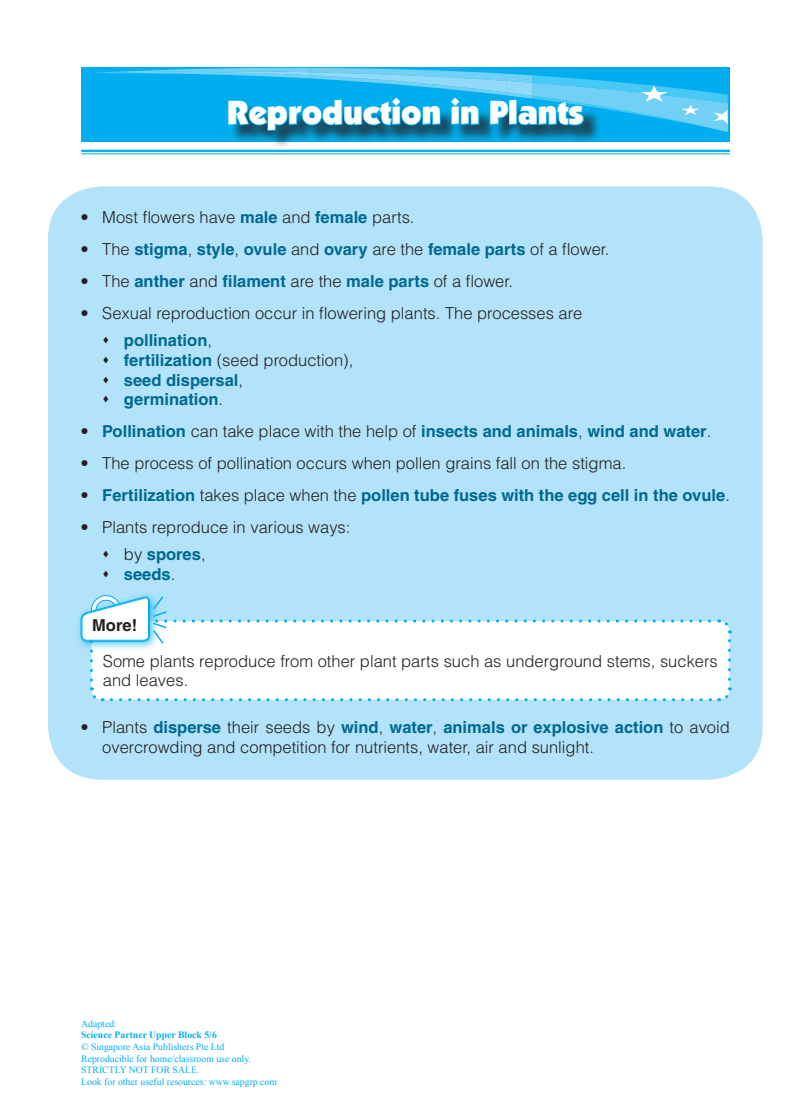
<style>
.page{position:relative;width:811px;height:1108px;background:#fff}
.page>*{position:absolute;margin:0;border:0;box-sizing:border-box;transform-origin:0 0}
.t1{font:33px "Boulder";color:#fff}
.t2{font:300 16.5px/19.8px "Helvetica";color:#241f1f}
.t3{font:700 16.5px "Helvetica";color:#006991}
.t4{font:700 16.5px "Helvetica";color:#241f1f}
.t5{font:9.75px/11.7px "Times New Roman";color:#00aeef}
.t6{font:700 9.75px "Times New Roman";color:#00aeef}
.s1{font-weight:700;color:#006991}
.s2{font-weight:300;color:#241f1f}
.s3{color:#241f1f}
</style>
<div class="page">
<div style="left:48px;top:186px;width:714px;height:593px;background:#b2e3fa;border-radius:53px"></div>
<div style="left:75px;top:591px;width:85px;height:61px;background:#00aeef;opacity:.75"></div>
<svg style="left:80px;top:594px;width:652px;height:108px"></svg>
<hr style="left:81px;top:150px;width:648px;height:2px;background:#00aeef">
<hr style="left:81px;top:153px;width:648px;height:1px;background:#00aeef">
<div style="left:81px;top:67px;width:648px;height:75px;background:#00aeef"></div>
<svg style="left:88px;top:68px;width:639px;height:82px"></svg>
<h1 class="t1" style="left:227px;top:94px;width:358px">Reproduction in Plants</h1>
<p class="t2" style="left:81px;top:207px;width:335px">• Most flowers have <span class="s1">male</span> and <span class="s1">female</span> parts.</p>
<p class="t3" style="left:81px;top:239px;width:530px"><span class="s2">• The</span> stigma<span class="s2">,</span> style<span class="s2">,</span> ovule <span class="s2">and</span> ovary <span class="s2">are the</span> female parts <span class="s2">of a flower.</span></p>
<p class="t2" style="left:81px;top:270px;width:433px">• The <span class="s1">anther</span> and <span class="s1">filament</span> are the <span class="s1">male parts</span> of a flower.</p>
<p class="t2" style="left:81px;top:302px;width:502px">• Sexual reproduction occur in flowering plants. The processes are</p>
<p class="t3" style="left:102px;top:330px;width:111px"><span class="s3">▲</span> pollination<span class="s2">,</span></p>
<p class="t2" style="left:102px;top:349px;width:252px">▲ <span class="s1">fertilization</span> (seed production),</p>
<p class="t3" style="left:102px;top:369px;width:142px"><span class="s3">▲</span> seed dispersal<span class="s2">,</span></p>
<p class="t3" style="left:102px;top:389px;width:122px"><span class="s3">▲</span> germination<span class="s2">.</span></p>
<p class="t3" style="left:81px;top:421px;width:631px"><span class="s2">•</span> Pollination <span class="s2">can take place with the help of</span> insects and animals<span class="s2">,</span> wind and water<span class="s2">.</span></p>
<p class="t2" style="left:81px;top:452px;width:546px">• The process of pollination occurs when pollen grains fall on the stigma.</p>
<p class="t3" style="left:81px;top:485px;width:650px"><span class="s2">•</span> Fertilization <span class="s2">takes place when the</span> pollen tube fuses with the egg cell in the ovule<span class="s2">.</span></p>
<p class="t2" style="left:81px;top:516px;width:271px">• Plants reproduce in various ways:</p>
<p class="t3" style="left:102px;top:544px;width:105px"><span class="s3">▲</span> <span class="s2">by</span> spores<span class="s2">,</span></p>
<p class="t3" style="left:102px;top:564px;width:74px"><span class="s3">▲</span> seeds<span class="s2">.</span></p>
<p class="t4" style="left:92px;top:615px;width:46px">More!</p>
<p class="t2" style="left:103px;top:650px;width:616px">Some plants reproduce from other plant parts such as underground stems, suckers and leaves.</p>
<p class="t2" style="left:102px;top:716px;width:628px;text-indent:-22px">• Plants <span class="s1">disperse</span> their seeds by <span class="s1">wind</span>, <span class="s1">water</span>, <span class="s1">animals or explosive action</span> to avoid overcrowding and competition for nutrients, water, air and sunlight.</p>
<p class="t5" style="left:81px;top:1016px;width:37px">Adapted:</p>
<p class="t6" style="left:81px;top:1027px;width:137px">Science Partner Upper Block 5/6</p>
<p class="t5" style="left:81px;top:1040px;width:197px">© Singapore Asia Publishers Pte Ltd Reproducible for home/classroom use only.<br>STRICTLY NOT FOR SALE.<br>Look for other useful resources: www.sapgrp.com</p>
</div>
